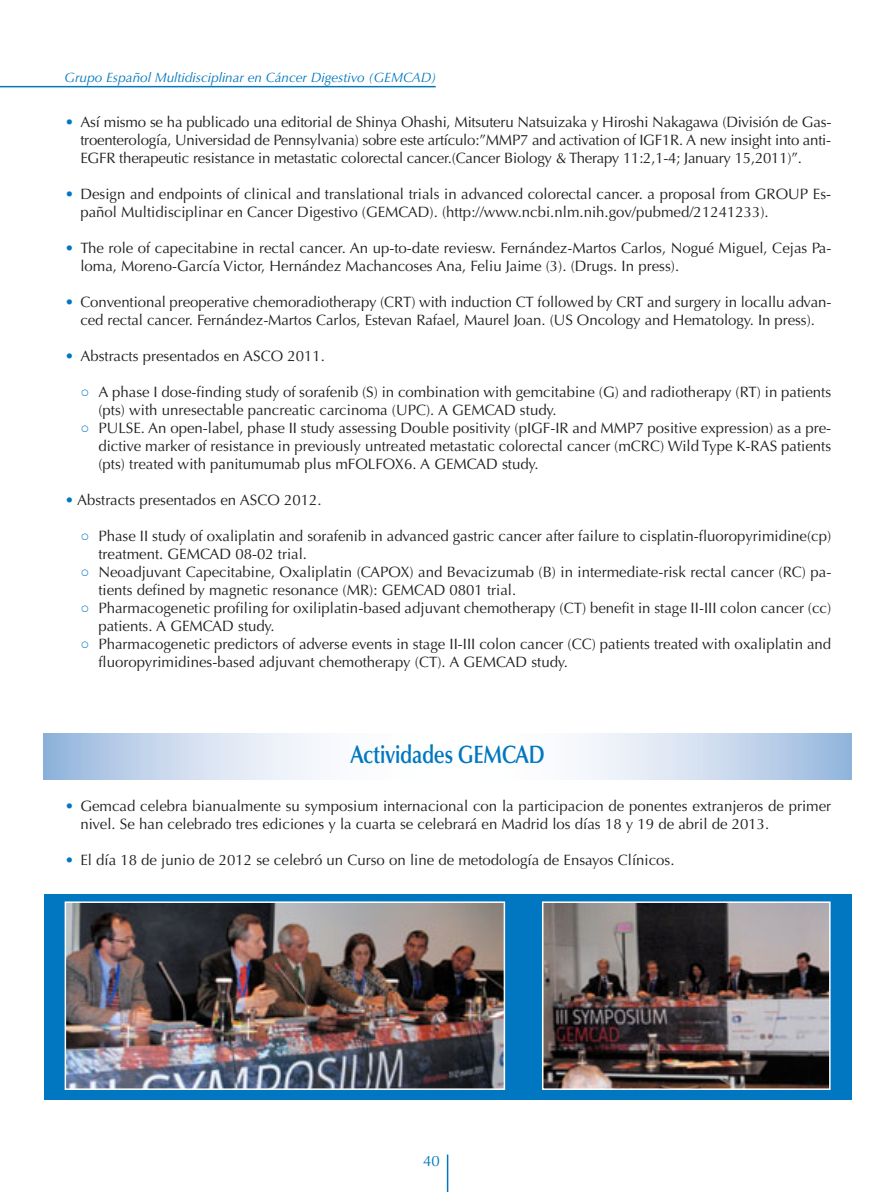
<style>
.page{position:relative;width:894px;height:1192px;background:#fff}
.page>*{position:absolute;margin:0;border:0;box-sizing:border-box;transform-origin:0 0}
.t1{font:600 25.2px "Optima LT Std";letter-spacing:-.015em;color:#0077c0;scale:.82 1}
.t2{font:15px/18px "Optima LT Std";color:#231f20}
.t3{font:15px "Optima LT Std";color:#0077c0}
.t4{font:italic 13.5px "Optima LT Std";color:#0077c0}
.s1{font-weight:700;font-style:italic;color:#0077c0}
.s2{font-family:"Arial";color:#0077c0}
</style>
<div class="page">
<hr style="left:446px;top:1154px;width:2px;height:37px;background:#0077c0">
<svg style="left:43px;top:733px;width:808px;height:46px"></svg>
<div style="left:44px;top:893px;width:807px;height:206px;background:#0077c0"></div>
<img style="left:68px;top:904px;width:434px;height:182px">
<div style="left:65px;top:901px;width:440px;height:188px;border:2px solid #fff"></div>
<img style="left:545px;top:904px;width:282px;height:182px">
<div style="left:542px;top:901px;width:288px;height:188px;border:2px solid #fff"></div>
<hr style="left:0;top:86px;width:435px;height:1px;background:#0077c0">
<p class="t4" style="left:65px;top:69px;width:373px">Grupo Español Multidisciplinar en Cáncer Digestivo (GEMCAD)</p>
<p class="t2" style="left:80px;top:113px;width:752px;text-align:justify;text-indent:-15px"><span class="s1">•</span> Así mismo se ha publicado una editorial de Shinya Ohashi, Mitsuteru Natsuizaka y Hiroshi Nakagawa (División de Gas&shy;troenterología, Universidad de Pennsylvania) sobre este artículo:”MMP7 and activation of IGF1R. A new insight into anti-EGFR therapeutic resistance in metastatic colorectal cancer.(Cancer Biology &amp; Therapy 11:2,1-4; January 15,2011)”.</p>
<p class="t2" style="left:80px;top:185px;width:752px;text-indent:-15px"><span class="s1">•</span> Design and endpoints of clinical and translational trials in advanced colorectal cancer. a proposal from GROUP Es&shy;pañol Multidisciplinar en Cancer Digestivo (GEMCAD). (http://www.ncbi.nlm.nih.gov/pubmed/21241233).</p>
<p class="t2" style="left:80px;top:239px;width:752px;text-indent:-15px"><span class="s1">•</span> The role of capecitabine in rectal cancer. An up-to-date reviesw. Fernández-Martos Carlos, Nogué Miguel, Cejas Pa&shy;loma, Moreno-García Victor, Hernández Machancoses Ana, Feliu Jaime (3). (Drugs. In press).</p>
<p class="t2" style="left:65px;top:293px;width:767px;text-align:center"><span class="s1">•</span> Conventional preoperative chemoradiotherapy (CRT) with induction CT followed by CRT and surgery in locallu advan&shy;ced rectal cancer. Fernández-Martos Carlos, Estevan Rafael, Maurel Joan. (US Oncology and Hematology. In press).</p>
<p class="t2" style="left:65px;top:347px;width:261px"><span class="s1">•</span> Abstracts presentados en ASCO 2011.</p>
<p class="t2" style="left:98px;top:383px;width:734px;text-indent:-18px"><span class="s2">○</span> A phase I dose-finding study of sorafenib (S) in combination with gemcitabine (G) and radiotherapy (RT) in patients (pts) with unresectable pancreatic carcinoma (UPC). A GEMCAD study.</p>
<p class="t2" style="left:98px;top:419px;width:734px;text-align:justify;text-indent:-18px"><span class="s2">○</span> PULSE. An open-label, phase II study assessing Double positivity (pIGF-IR and MMP7 positive expression) as a pre&shy;dictive marker of resistance in previously untreated metastatic colorectal cancer (mCRC) Wild Type K-RAS patients (pts) treated with panitumumab plus mFOLFOX6. A GEMCAD study.</p>
<p class="t2" style="left:65px;top:491px;width:258px"><span class="s1">•</span> Abstracts presentados en ASCO 2012.</p>
<p class="t2" style="left:98px;top:527px;width:734px;text-indent:-18px"><span class="s2">○</span> Phase II study of oxaliplatin and sorafenib in advanced gastric cancer after failure to cisplatin-fluoropyrimidine(cp) treatment. GEMCAD 08-02 trial.</p>
<p class="t2" style="left:98px;top:563px;width:734px;text-indent:-18px"><span class="s2">○</span> Neoadjuvant Capecitabine, Oxaliplatin (CAPOX) and Bevacizumab (B) in intermediate-risk rectal cancer (RC) pa&shy;tients defined by magnetic resonance (MR): GEMCAD 0801 trial.</p>
<p class="t2" style="left:98px;top:599px;width:734px;text-indent:-18px"><span class="s2">○</span> Pharmacogenetic profiling for oxiliplatin-based adjuvant chemotherapy (CT) benefit in stage II-III colon cancer (cc) patients. A GEMCAD study.</p>
<p class="t2" style="left:98px;top:635px;width:734px;text-indent:-18px"><span class="s2">○</span> Pharmacogenetic predictors of adverse events in stage II-III colon cancer (CC) patients treated with oxaliplatin and fluoropyrimidines-based adjuvant chemotherapy (CT). A GEMCAD study.</p>
<h1 class="t1" style="left:350px;top:739px;width:238px">Actividades GEMCAD</h1>
<p class="t2" style="left:80px;top:797px;width:752px;text-indent:-15px"><span class="s1">•</span> Gemcad celebra bianualmente su symposium internacional con la participacion de ponentes extranjeros de primer nivel. Se han celebrado tres ediciones y la cuarta se celebrará en Madrid los días 18 y 19 de abril de 2013.</p>
<p class="t2" style="left:65px;top:851px;width:610px"><span class="s1">•</span> El día 18 de junio de 2012 se celebró un Curso on line de metodología de Ensayos Clínicos.</p>
<p class="t3" style="left:423px;top:1151px;width:18px">40</p>
</div>
